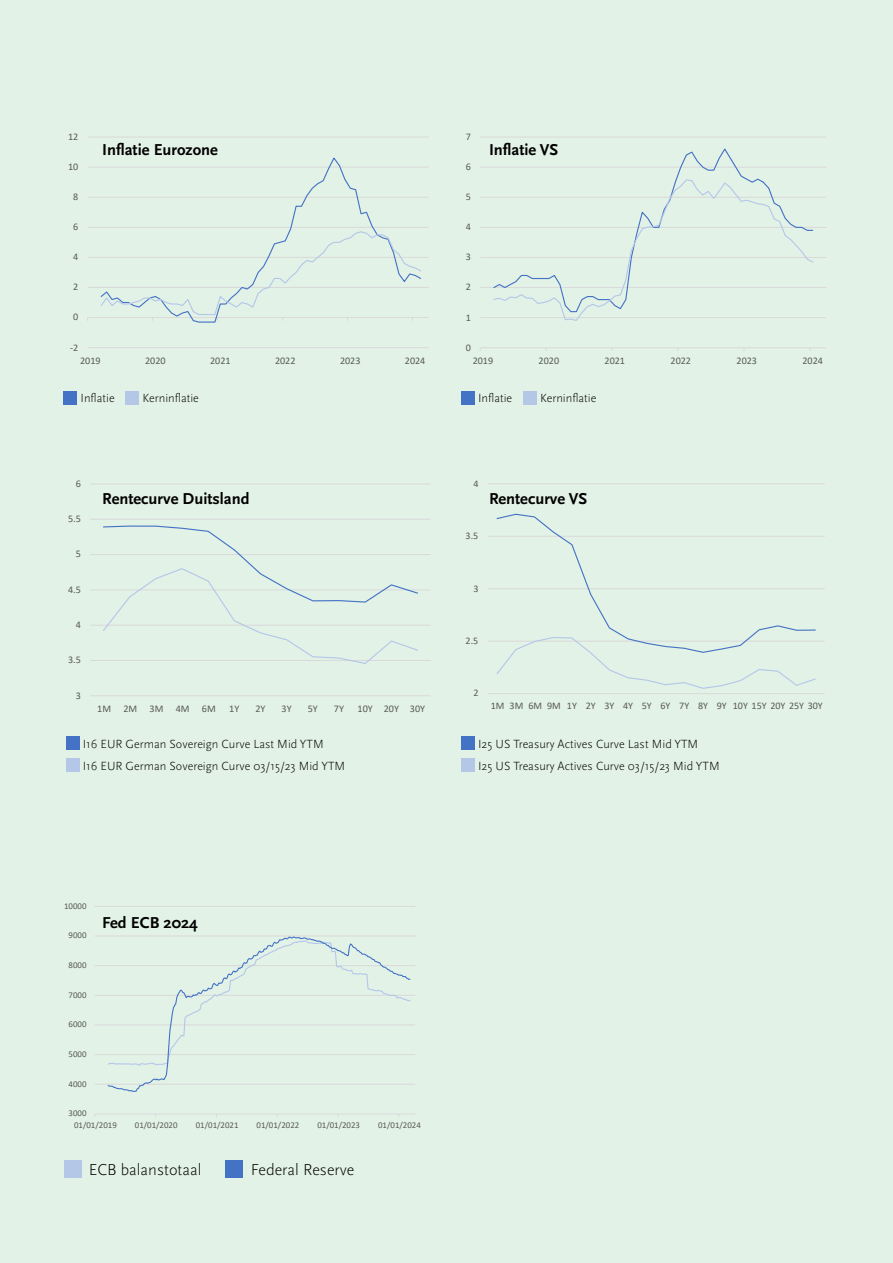
<style>
.page{position:relative;width:893px;height:1263px;background:#fff}
.page>*{position:absolute;margin:0;border:0;box-sizing:border-box;transform-origin:0 0}
.t1{font:700 16.5px "Scala Sans Pro";color:#000}
.t2{font:300 16.5px "Scala Sans Pro";color:#000}
.t3{font:300 12.3px/22.2px "Scala Sans Pro";color:#000}
.t4{font:10.2px "Calibri";letter-spacing:-.005em;color:#595959}
.t5{font:10.05px "Calibri";letter-spacing:-.005em;color:#595959}
.t6{font:8.85px "Calibri";color:#595959}
</style>
<div class="page">
<div style="left:1px;top:0;width:892px;height:1263px;background:#e3f2e7"></div>
<hr style="left:95px;top:1084px;width:320px;height:1px;background:#d9d9d9">
<hr style="left:95px;top:1054px;width:320px;height:1px;background:#d9d9d9">
<hr style="left:95px;top:1025px;width:320px;height:1px;background:#d9d9d9">
<hr style="left:95px;top:995px;width:320px;height:1px;background:#d9d9d9">
<hr style="left:95px;top:965px;width:320px;height:1px;background:#d9d9d9">
<hr style="left:95px;top:936px;width:320px;height:1px;background:#d9d9d9">
<hr style="left:95px;top:906px;width:320px;height:1px;background:#d9d9d9">
<hr style="left:95px;top:1114px;width:320px;height:1px;background:#d9d9d9">
<svg style="left:107px;top:936px;width:304px;height:156px"></svg>
<div style="left:64px;top:1160px;width:17px;height:18px;background:#b4c7e7"></div>
<div style="left:225px;top:1160px;width:18px;height:18px;background:#4472c4"></div>
<hr style="left:88px;top:347px;width:341px;height:1px;background:#d9d9d9">
<hr style="left:88px;top:287px;width:341px;height:1px;background:#d9d9d9">
<hr style="left:88px;top:257px;width:341px;height:1px;background:#d9d9d9">
<hr style="left:88px;top:227px;width:341px;height:1px;background:#d9d9d9">
<hr style="left:88px;top:197px;width:341px;height:1px;background:#d9d9d9">
<hr style="left:88px;top:167px;width:341px;height:1px;background:#d9d9d9">
<hr style="left:88px;top:137px;width:341px;height:1px;background:#d9d9d9">
<hr style="left:88px;top:317px;width:341px;height:1px;background:#d9d9d9">
<svg style="left:193px;top:157px;width:183px;height:166px"></svg>
<svg style="left:100px;top:231px;width:321px;height:90px"></svg>
<hr style="left:480px;top:317px;width:346px;height:1px;background:#d9d9d9">
<hr style="left:480px;top:287px;width:346px;height:1px;background:#d9d9d9">
<hr style="left:480px;top:257px;width:346px;height:1px;background:#d9d9d9">
<hr style="left:480px;top:227px;width:346px;height:1px;background:#d9d9d9">
<hr style="left:480px;top:197px;width:346px;height:1px;background:#d9d9d9">
<hr style="left:480px;top:167px;width:346px;height:1px;background:#d9d9d9">
<hr style="left:480px;top:137px;width:346px;height:1px;background:#d9d9d9">
<hr style="left:480px;top:347px;width:346px;height:1px;background:#d9d9d9">
<svg style="left:676px;top:148px;width:83px;height:31px"></svg>
<svg style="left:493px;top:179px;width:321px;height:142px"></svg>
<div style="left:126px;top:391px;width:13px;height:13px;background:#b4c7e7"></div>
<div style="left:64px;top:391px;width:13px;height:13px;background:#4472c4"></div>
<hr style="left:90px;top:660px;width:341px;height:1px;background:#d9d9d9">
<hr style="left:90px;top:625px;width:341px;height:1px;background:#d9d9d9">
<hr style="left:90px;top:590px;width:341px;height:1px;background:#d9d9d9">
<hr style="left:90px;top:554px;width:341px;height:1px;background:#d9d9d9">
<hr style="left:90px;top:519px;width:341px;height:1px;background:#d9d9d9">
<hr style="left:90px;top:484px;width:341px;height:1px;background:#d9d9d9">
<hr style="left:90px;top:695px;width:341px;height:1px;background:#d9d9d9">
<svg style="left:102px;top:525px;width:317px;height:139px"></svg>
<hr style="left:488px;top:641px;width:337px;height:1px;background:#d9d9d9">
<hr style="left:488px;top:588px;width:337px;height:1px;background:#d9d9d9">
<hr style="left:488px;top:536px;width:337px;height:1px;background:#d9d9d9">
<hr style="left:488px;top:484px;width:337px;height:1px;background:#d9d9d9">
<hr style="left:488px;top:693px;width:337px;height:1px;background:#d9d9d9">
<svg style="left:496px;top:513px;width:320px;height:176px"></svg>
<div style="left:66px;top:759px;width:13px;height:13px;background:#b4c7e7"></div>
<div style="left:66px;top:736px;width:13px;height:14px;background:#4472c4"></div>
<div style="left:461px;top:759px;width:14px;height:13px;background:#b4c7e7"></div>
<div style="left:461px;top:736px;width:14px;height:14px;background:#4472c4"></div>
<div style="left:523px;top:391px;width:14px;height:13px;background:#b4c7e7"></div>
<div style="left:461px;top:391px;width:14px;height:13px;background:#4472c4"></div>
<p class="t5" style="left:68px;top:130px;width:12px">12</p>
<p class="t5" style="left:466px;top:130px;width:7px">7</p>
<h1 class="t1" style="left:102px;top:140px;width:117px">Inflatie Eurozone</h1>
<h1 class="t1" style="left:489px;top:140px;width:71px">Inflatie VS</h1>
<p class="t5" style="left:68px;top:160px;width:12px">10</p>
<p class="t5" style="left:466px;top:160px;width:7px">6</p>
<p class="t5" style="left:73px;top:190px;width:7px">8</p>
<p class="t5" style="left:466px;top:190px;width:7px">5</p>
<p class="t5" style="left:73px;top:220px;width:7px">6</p>
<p class="t5" style="left:466px;top:220px;width:7px">4</p>
<p class="t5" style="left:73px;top:250px;width:7px">4</p>
<p class="t5" style="left:466px;top:250px;width:7px">3</p>
<p class="t5" style="left:73px;top:280px;width:7px">2</p>
<p class="t5" style="left:466px;top:280px;width:7px">2</p>
<p class="t5" style="left:73px;top:310px;width:7px">0</p>
<p class="t5" style="left:466px;top:310px;width:7px">1</p>
<p class="t5" style="left:70px;top:340px;width:10px">-2</p>
<p class="t5" style="left:466px;top:340px;width:7px">0</p>
<p class="t5" style="left:80px;top:353px;width:22px">2019</p>
<p class="t5" style="left:145px;top:353px;width:22px">2020</p>
<p class="t5" style="left:210px;top:353px;width:22px">2021</p>
<p class="t5" style="left:275px;top:353px;width:22px">2022</p>
<p class="t5" style="left:340px;top:353px;width:22px">2023</p>
<p class="t5" style="left:405px;top:353px;width:22px">2024</p>
<p class="t5" style="left:473px;top:353px;width:22px">2019</p>
<p class="t5" style="left:539px;top:353px;width:22px">2020</p>
<p class="t5" style="left:605px;top:353px;width:22px">2021</p>
<p class="t5" style="left:671px;top:353px;width:22px">2022</p>
<p class="t5" style="left:737px;top:353px;width:22px">2023</p>
<p class="t5" style="left:802px;top:353px;width:22px">2024</p>
<p class="t3" style="left:81px;top:387px;width:36px">Inflatie</p>
<p class="t3" style="left:142px;top:387px;width:58px">Kerninflatie</p>
<p class="t3" style="left:478px;top:387px;width:36px">Inflatie</p>
<p class="t3" style="left:540px;top:387px;width:58px">Kerninflatie</p>
<p class="t4" style="left:76px;top:476px;width:7px">6</p>
<p class="t5" style="left:473px;top:476px;width:7px">4</p>
<p class="t4" style="left:68px;top:512px;width:14px">5.5</p>
<p class="t4" style="left:76px;top:547px;width:7px">5</p>
<p class="t4" style="left:68px;top:582px;width:14px">4.5</p>
<p class="t4" style="left:76px;top:617px;width:7px">4</p>
<p class="t4" style="left:68px;top:653px;width:14px">3.5</p>
<p class="t4" style="left:76px;top:688px;width:7px">3</p>
<h1 class="t1" style="left:102px;top:489px;width:149px">Rentecurve Duitsland</h1>
<h1 class="t1" style="left:489px;top:489px;width:100px">Rentecurve VS</h1>
<p class="t5" style="left:466px;top:529px;width:14px">3.5</p>
<p class="t5" style="left:473px;top:581px;width:7px">3</p>
<p class="t5" style="left:466px;top:634px;width:14px">2.5</p>
<p class="t4" style="left:97px;top:701px;width:120px">1M 2M 3M 4M 6M</p>
<p class="t4" style="left:229px;top:701px;width:12px">1Y</p>
<p class="t4" style="left:255px;top:701px;width:12px">2Y</p>
<p class="t4" style="left:282px;top:701px;width:12px">3Y</p>
<p class="t4" style="left:308px;top:701px;width:12px">5Y</p>
<p class="t4" style="left:334px;top:701px;width:12px">7Y</p>
<p class="t4" style="left:358px;top:701px;width:69px">10Y 20Y 30Y</p>
<p class="t5" style="left:473px;top:686px;width:7px">2</p>
<p class="t5" style="left:491px;top:699px;width:333px">1M 3M 6M 9M 1Y 2Y 3Y 4Y 5Y 6Y 7Y 8Y 9Y 10Y 15Y 20Y 25Y 30Y</p>
<p class="t3" style="left:83px;top:732px;width:264px">I16 EUR German Sovereign Curve Last Mid YTM<br>I16 EUR German Sovereign Curve 03/15/23 Mid YTM</p>
<p class="t3" style="left:478px;top:732px;width:243px">I25 US Treasury Actives Curve Last Mid YTM<br>I25 US Treasury Actives Curve 03/15/23 Mid YTM</p>
<p class="t6" style="left:64px;top:900px;width:24px">10000</p>
<p class="t6" style="left:69px;top:929px;width:19px">9000</p>
<p class="t6" style="left:69px;top:959px;width:19px">8000</p>
<p class="t6" style="left:69px;top:989px;width:19px">7000</p>
<p class="t6" style="left:69px;top:1018px;width:19px">6000</p>
<p class="t6" style="left:69px;top:1048px;width:19px">5000</p>
<p class="t6" style="left:69px;top:1077px;width:19px">4000</p>
<p class="t6" style="left:69px;top:1107px;width:19px">3000</p>
<h1 class="t1" style="left:102px;top:913px;width:97px">Fed ECB 2024</h1>
<p class="t6" style="left:74px;top:1119px;width:44px">01/01/2019</p>
<p class="t6" style="left:135px;top:1119px;width:44px">01/01/2020</p>
<p class="t6" style="left:196px;top:1119px;width:44px">01/01/2021</p>
<p class="t6" style="left:257px;top:1119px;width:44px">01/01/2022</p>
<p class="t6" style="left:317px;top:1119px;width:44px">01/01/2023</p>
<p class="t6" style="left:378px;top:1119px;width:44px">01/01/2024</p>
<h1 class="t2" style="left:89px;top:1160px;width:114px">ECB balanstotaal</h1>
<h1 class="t2" style="left:251px;top:1160px;width:105px">Federal Reserve</h1>
</div>
